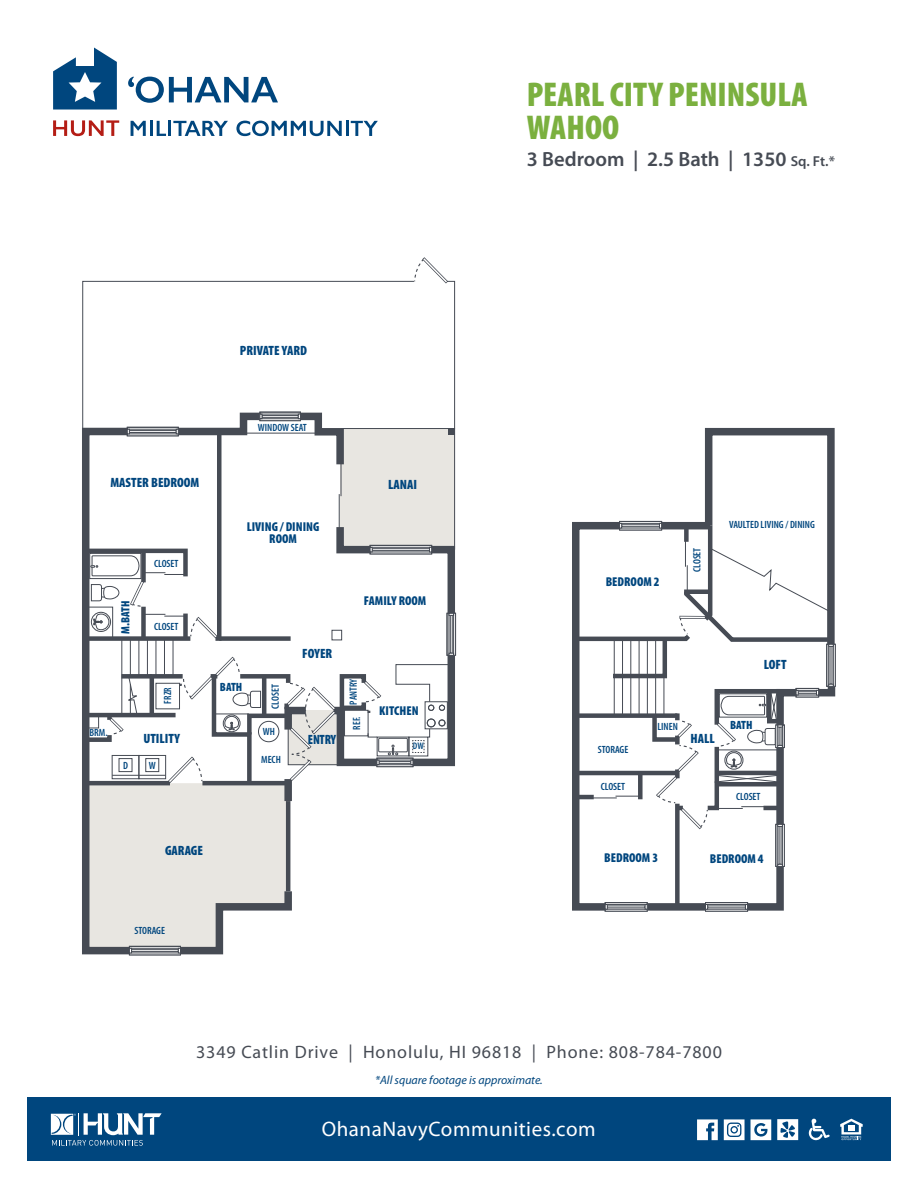
<style>
.page{position:relative;width:918px;height:1188px;background:#fff}
.page>*{position:absolute;margin:0;border:0;box-sizing:border-box;transform-origin:0 0}
.t1{font:900 condensed 34.5px/33px "Myriad Pro";color:#7bb03f}
.t2{font:21px "Myriad Pro";letter-spacing:.025em;color:#fff}
.t3{font:600 20.55px "Myriad Pro";color:#464b54}
.t4{font:18px "Myriad Pro";letter-spacing:.05em;color:#464b54}
.t5{font:900 condensed 13.5px "Myriad Pro";color:#00467e}
.t6{font:900 condensed 13.5px "Myriad Pro";color:#00467e;scale:.95 1}
.t7{font:900 condensed 12.9px/11.7px "Myriad Pro";color:#00467e;text-align:center}
.t8{font:italic 12px "Myriad Pro";color:#00467e}
.t9{font:900 condensed 12px "Myriad Pro";color:#00467e}
.t10{font:600 condensed 10.5px "Myriad Pro";color:#00467e}
.t11{font:600 condensed 10.5px "Myriad Pro";color:#00467e;scale:.95 1}
.t12{font:600 condensed 9.6px "Myriad Pro";color:#00467e}
.s1{font-size:14.4px}
</style>
<div class="page">
<svg style="left:53px;top:120px;width:66px;height:16px"></svg>
<svg style="left:131px;top:121px;width:15px;height:15px"></svg>
<hr style="left:150px;top:121px;width:3px;height:15px;background:#00467e">
<svg style="left:157px;top:121px;width:9px;height:15px"></svg>
<hr style="left:168px;top:121px;width:3px;height:15px;background:#00467e">
<svg style="left:173px;top:121px;width:55px;height:15px"></svg>
<svg style="left:236px;top:121px;width:106px;height:15px"></svg>
<hr style="left:346px;top:121px;width:3px;height:15px;background:#00467e">
<svg style="left:351px;top:121px;width:27px;height:15px"></svg>
<svg style="left:53px;top:48px;width:64px;height:62px"></svg>
<svg style="left:128px;top:77px;width:150px;height:26px"></svg>
<svg style="left:572px;top:831px;width:212px;height:81px"></svg>
<div style="left:675px;top:804px;width:5px;height:103px;background:#464b54"></div>
<svg style="left:708px;top:905px;width:37px;height:4px"></svg>
<div style="left:705px;top:902px;width:43px;height:3px;border:1px solid #464b54"></div>
<div style="left:705px;top:909px;width:43px;height:3px;background:#fff;border:1px solid #464b54"></div>
<svg style="left:745px;top:904px;width:3px;height:6px"></svg>
<svg style="left:705px;top:904px;width:3px;height:6px"></svg>
<svg style="left:775px;top:824px;width:10px;height:43px"></svg>
<div style="left:775px;top:824px;width:3px;height:43px;border:1px solid #464b54"></div>
<div style="left:782px;top:824px;width:3px;height:43px;background:#fff;border:1px solid #464b54"></div>
<svg style="left:777px;top:864px;width:6px;height:3px"></svg>
<svg style="left:608px;top:905px;width:37px;height:4px"></svg>
<div style="left:605px;top:902px;width:43px;height:3px;border:1px solid #464b54"></div>
<div style="left:605px;top:909px;width:43px;height:3px;background:#fff;border:1px solid #464b54"></div>
<svg style="left:645px;top:904px;width:3px;height:6px"></svg>
<svg style="left:605px;top:904px;width:3px;height:6px"></svg>
<svg style="left:572px;top:427px;width:264px;height:404px"></svg>
<svg style="left:82px;top:257px;width:375px;height:696px"></svg>
<hr style="left:214px;top:714px;width:35px;height:1px;background:#464b54">
<div style="left:85px;top:715px;width:14px;height:13px;border:1px solid #464b54"></div>
<div style="left:27px;top:1098px;width:864px;height:63px;background:#00467e"></div>
<svg style="left:51px;top:1113px;width:111px;height:33px"></svg>
<svg style="left:840px;top:1119px;width:23px;height:21px"></svg>
<svg style="left:809px;top:1119px;width:21px;height:21px"></svg>
<svg style="left:697px;top:1119px;width:21px;height:21px"></svg>
<svg style="left:751px;top:1119px;width:20px;height:21px"></svg>
<svg style="left:724px;top:1119px;width:21px;height:21px"></svg>
<svg style="left:777px;top:1119px;width:21px;height:21px"></svg>
<p class="t5" style="left:240px;top:342px;width:69px">PRIVATE YARD</p>
<p class="t10" style="left:258px;top:421px;width:51px">WINDOW SEAT</p>
<p class="t5" style="left:110px;top:474px;width:90px">MASTER BEDROOM</p>
<p class="t5" style="left:388px;top:476px;width:30px">LANAI</p>
<p class="t7" style="left:247px;top:520px;width:74px">LIVING / DINING<br>ROOM</p>
<p class="t10" style="left:154px;top:557px;width:26px">CLOSET</p>
<p class="t9" style="left:118px;top:634px;width:35px;rotate:-90deg">M.BATH</p>
<p class="t10" style="left:154px;top:620px;width:26px">CLOSET</p>
<p class="t7" style="left:364px;top:595px;width:64px">FAMILY ROOM</p>
<p class="t5" style="left:302px;top:644px;width:32px">FOYER</p>
<p class="t10" style="left:90px;top:727px;width:20px">BRM.</p>
<p class="t11" style="left:161px;top:704px;width:19px;rotate:-90deg">FRZR</p>
<p class="t5" style="left:143px;top:729px;width:38px">UTILITY</p>
<p class="t9" style="left:220px;top:679px;width:24px">BATH</p>
<p class="t10" style="left:269px;top:709px;width:26px;rotate:-90deg">CLOSET</p>
<p class="t10" style="left:263px;top:725px;width:14px">WH</p>
<p class="t6" style="left:308px;top:731px;width:31px">ENTRY</p>
<p class="t11" style="left:347px;top:705px;width:29px;rotate:-90deg">PANTRY</p>
<p class="t11" style="left:350px;top:730px;width:15px;rotate:-90deg">REF.</p>
<p class="t7" style="left:379px;top:705px;width:41px">KITCHEN</p>
<p class="t12" style="left:413px;top:740px;width:12px">DW</p>
<p class="t10" style="left:123px;top:759px;width:6px">D</p>
<p class="t10" style="left:149px;top:759px;width:9px">W</p>
<p class="t10" style="left:261px;top:753px;width:21px">MECH</p>
<p class="t5" style="left:165px;top:842px;width:39px">GARAGE</p>
<p class="t10" style="left:135px;top:924px;width:32px">STORAGE</p>
<h1 class="t1" style="left:527px;top:77px;width:282px">PEARL CITY PENINSULA<br>WAHOO</h1>
<h3 class="t3" style="left:527px;top:146px;width:310px">3 Bedroom | 2.5 Bath | 1350 <span class="s1">Sq. Ft.*</span></h3>
<p class="t7" style="left:606px;top:575px;width:55px">BEDROOM 2</p>
<p class="t10" style="left:690px;top:572px;width:26px;rotate:-90deg">CLOSET</p>
<p class="t10" style="left:729px;top:518px;width:87px">VAULTED LIVING / DINING</p>
<p class="t10" style="left:598px;top:743px;width:32px">STORAGE</p>
<p class="t10" style="left:601px;top:780px;width:26px">CLOSET</p>
<p class="t5" style="left:764px;top:656px;width:24px">LOFT</p>
<p class="t10" style="left:657px;top:720px;width:22px">LINEN</p>
<p class="t5" style="left:691px;top:729px;width:26px">HALL</p>
<p class="t9" style="left:730px;top:717px;width:24px">BATH</p>
<p class="t10" style="left:736px;top:790px;width:26px">CLOSET</p>
<p class="t7" style="left:604px;top:852px;width:55px">BEDROOM 3</p>
<p class="t7" style="left:710px;top:853px;width:55px">BEDROOM 4</p>
<h3 class="t4" style="left:196px;top:1041px;width:527px">3349 Catlin Drive | Honolulu, HI 96818 | Phone: 808-784-7800</h3>
<p class="t8" style="left:375px;top:1072px;width:169px">*All square footage is approximate.</p>
<h2 class="t2" style="left:322px;top:1116px;width:275px">OhanaNavyCommunities.com</h2>
</div>
